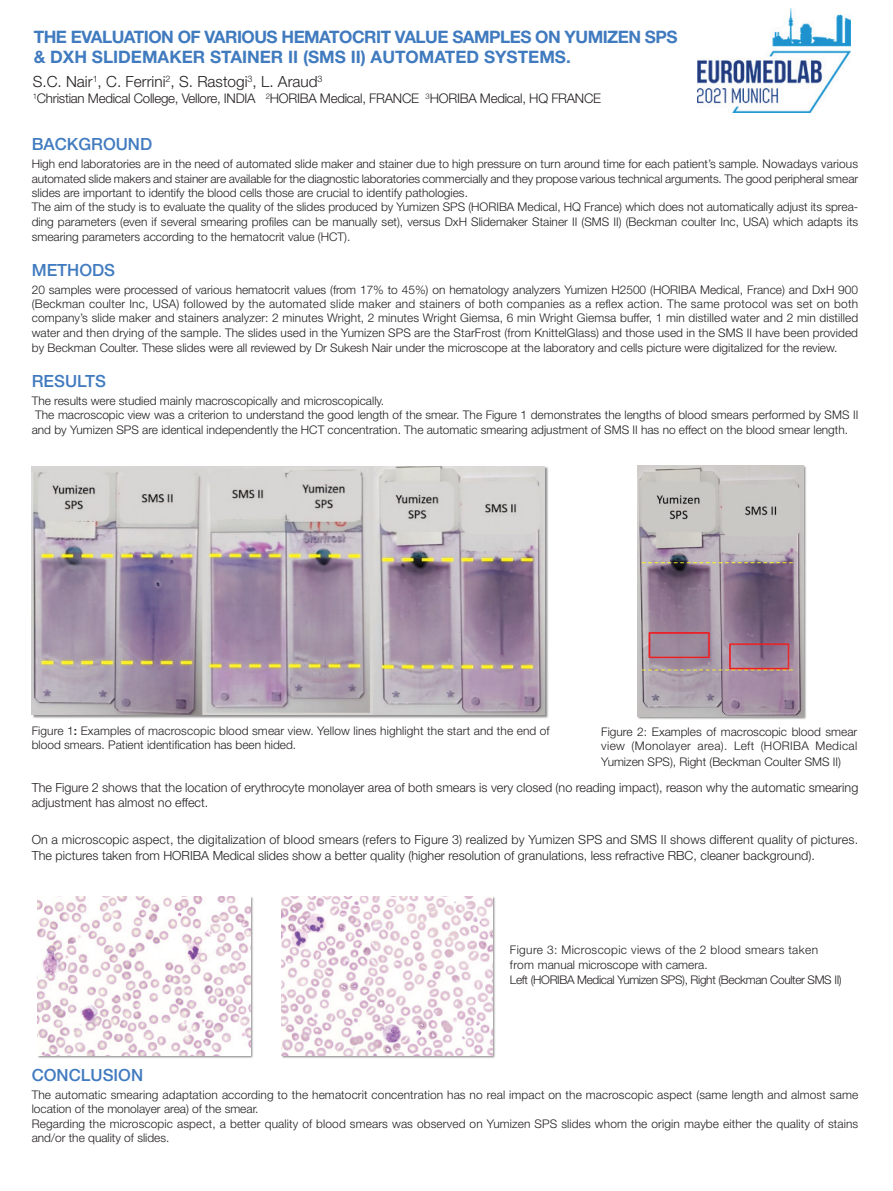
<style>
.page{position:relative;width:893px;height:1191px;background:#fff}
.page>*{position:absolute;margin:0;border:0;box-sizing:border-box;transform-origin:0 0}
.t1{font:700 17.15px/19.9px "Helvetica Neue";letter-spacing:-.03em;color:#417bbf}
.t2{font:500 16.8px "Helvetica Neue";color:#417bbf}
.t3{font:300 15.4px "Helvetica Neue";color:#231f20}
.t4{font:300 13.3px "Helvetica Neue";letter-spacing:-.02em;color:#231f20}
.t5{font:300 12.6px/15.1px "Helvetica Neue";color:#231f20}
.t6{font:300 11.9px/14.7px "Helvetica Neue";color:#231f20}
.s1{font-weight:500}
</style>
<div class="page">
<div style="left:32px;top:466px;width:517px;height:252px;background:#231f20;opacity:.5"></div>
<img style="left:32px;top:466px;width:513px;height:248px">
<div style="left:637px;top:465px;width:170px;height:255px;background:#231f20;opacity:.5"></div>
<img style="left:638px;top:466px;width:166px;height:250px">
<div style="left:37px;top:895px;width:216px;height:163px;background:#231f20;opacity:.5"></div>
<img style="left:38px;top:896px;width:212px;height:159px">
<div style="left:281px;top:895px;width:214px;height:163px;background:#231f20;opacity:.5"></div>
<img style="left:282px;top:896px;width:210px;height:159px">
<img style="left:697px;top:9px;width:153px;height:103px">
<h1 class="t1" style="left:34px;top:27px;width:645px">THE EVALUATION OF VARIOUS HEMATOCRIT VALUE SAMPLES ON YUMIZEN SPS &amp; DXH SLIDEMAKER STAINER II (SMS II) AUTOMATED SYSTEMS.</h1>
<p class="t3" style="left:33px;top:72px;width:291px">S.C. Nair<sup>1</sup>, C. Ferrini<sup>2</sup>, S. Rastogi<sup>3</sup>, L. Araud<sup>3</sup></p>
<p class="t4" style="left:33px;top:90px;width:570px"><sup>1</sup>Christian Medical College, Vellore, INDIA <sup>2</sup>HORIBA Medical, FRANCE <sup>3</sup>HORIBA Medical, HQ FRANCE</p>
<h2 class="t2" style="left:32px;top:134px;width:122px">BACKGROUND</h2>
<p class="t6" style="left:32px;top:157px;width:828px;line-height:14.5px">High end laboratories are in the need of automated slide maker and stainer due to high pressure on turn around time for each patient’s sample. Nowadays various automated slide makers and stainer are available for the diagnostic laboratories commercially and they propose various technical arguments. The good peripheral smear slides are important to identify the blood cells those are crucial to identify pathologies.<br>The aim of the study is to evaluate the quality of the slides produced by Yumizen SPS (HORIBA Medical, HQ France) which does not automatically adjust its sprea&shy;ding parameters (even if several smearing profiles can be manually set), versus DxH Slidemaker Stainer II (SMS II) (Beckman coulter Inc, USA) which adapts its smearing parameters according to the hematocrit value (HCT).</p>
<h2 class="t2" style="left:32px;top:260px;width:85px">METHODS</h2>
<p class="t6" style="left:32px;top:282px;width:828px;line-height:14.5px;text-align:justify">20 samples were processed of various hematocrit values (from 17% to 45%) on hematology analyzers Yumizen H2500 (HORIBA Medical, France) and DxH 900 (Beckman coulter Inc, USA) followed by the automated slide maker and stainers of both companies as a reflex action. The same protocol was set on both company’s slide maker and stainers analyzer: 2 minutes Wright, 2 minutes Wright Giemsa, 6 min Wright Giemsa buffer, 1 min distilled water and 2 min distilled water and then drying of the sample. The slides used in the Yumizen SPS are the StarFrost (from KnittelGlass) and those used in the SMS II have been provided by Beckman Coulter. These slides were all reviewed by Dr Sukesh Nair under the microscope at the laboratory and cells picture were digitalized for the review.</p>
<h2 class="t2" style="left:32px;top:371px;width:76px">RESULTS</h2>
<p class="t6" style="left:32px;top:393px;width:828px">The results were studied mainly macroscopically and microscopically.<br>The macroscopic view was a criterion to understand the good length of the smear. The Figure 1 demonstrates the lengths of blood smears performed by SMS II and by Yumizen SPS are identical independently the HCT concentration. The automatic smearing adjustment of SMS II has no effect on the blood smear length.</p>
<p class="t6" style="left:32px;top:723px;width:519px;line-height:14.3px">Figure 1<span class="s1">:</span> Examples of macroscopic blood smear view. Yellow lines highlight the start and the end of blood smears. Patient identification has been hided.</p>
<p class="t6" style="left:601px;top:724px;width:257px;text-align:justify">Figure 2: Examples of macroscopic blood smear view (Monolayer area). Left (HORIBA Medical Yumizen SPS), Right (Beckman Coulter SMS II)</p>
<p class="t5" style="left:32px;top:780px;width:828px">The Figure 2 shows that the location of erythrocyte monolayer area of both smears is very closed (no reading impact), reason why the automatic smearing adjustment has almost no effect.</p>
<p class="t5" style="left:32px;top:832px;width:828px">On a microscopic aspect, the digitalization of blood smears (refers to Figure 3) realized by Yumizen SPS and SMS II shows different quality of pictures.<br>The pictures taken from HORIBA Medical slides show a better quality (higher resolution of granulations, less refractive RBC, cleaner background).</p>
<p class="t6" style="left:510px;top:942px;width:333px">Figure 3: Microscopic views of the 2 blood smears taken from manual microscope with camera.<br>Left (HORIBA Medical Yumizen SPS), Right (Beckman Coulter SMS II)</p>
<h2 class="t2" style="left:32px;top:1065px;width:113px">CONCLUSION</h2>
<p class="t6" style="left:32px;top:1087px;width:828px;line-height:14.3px">The automatic smearing adaptation according to the hematocrit concentration has no real impact on the macroscopic aspect (same length and almost same location of the monolayer area) of the smear.<br>Regarding the microscopic aspect, a better quality of blood smears was observed on Yumizen SPS slides whom the origin maybe either the quality of stains and/or the quality of slides.</p>
</div>
